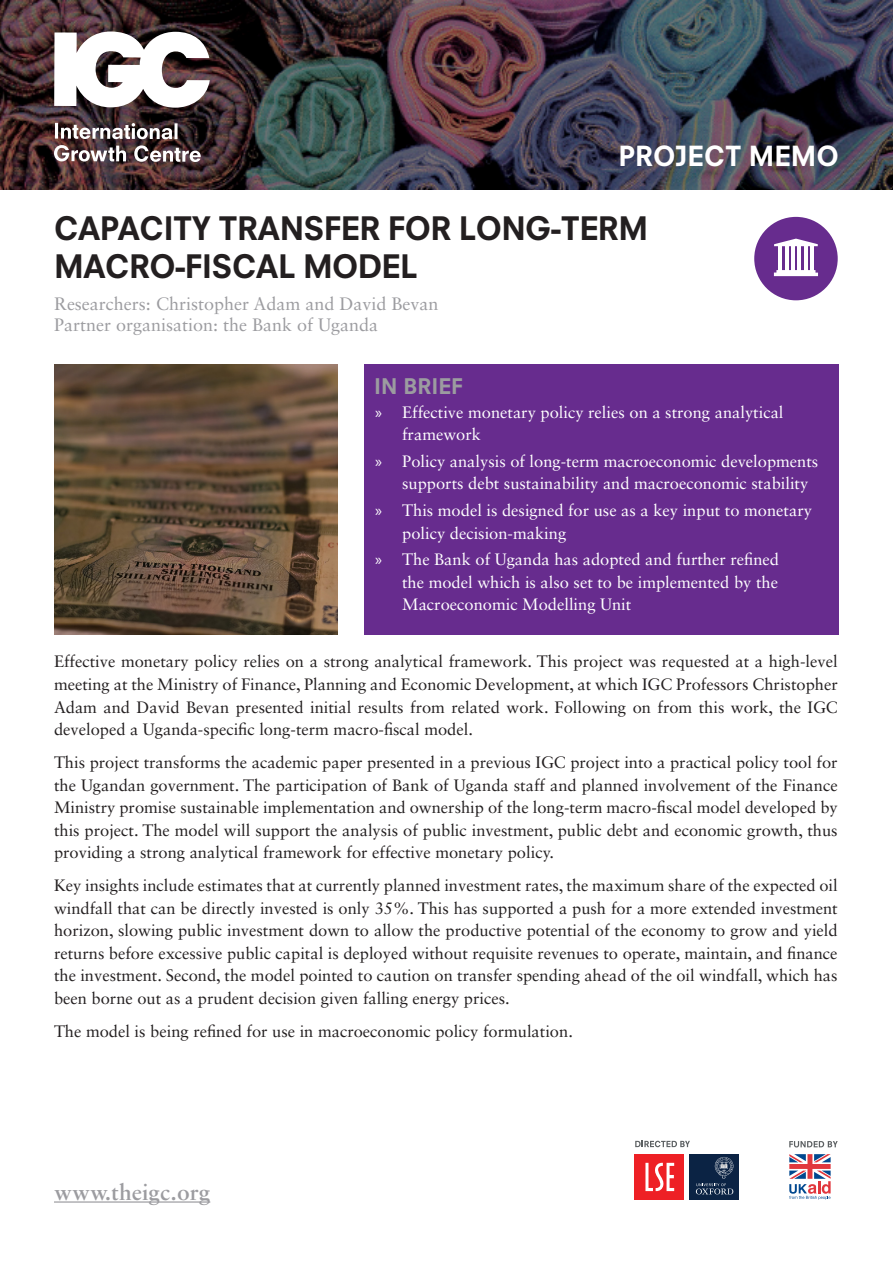
<style>
.page{position:relative;width:893px;height:1263px;background:#fff}
.page>*{position:absolute;margin:0;border:0;box-sizing:border-box;transform-origin:0 0}
.t1{font:800 31.5px "Neuzeit SLT Std";letter-spacing:-.02em;color:#231f20}
.Heading_3__subhead{font:800 27px "Neuzeit SLT Std";color:#fff}
.Heading_3__subhead-2{font:600 24px "Sabon MT Std";color:#9c9ca0}
.Heading_3__subhead-3{font:800 21px "Neuzeit SLT Std";color:#9c9ca0}
.t2{font:18px "Sabon LT Std";color:#9c9ca0}
.Body{font:16.5px/22.5px "Sabon LT Std";color:#231f20;text-align:justify}
.t3{font:16.5px/22.5px "Sabon LT Std";color:#fff}
.s1{font-family:"Myriad Pro"}
</style>
<div class="page">
<img style="left:0;top:0;width:893px;height:189px">
<svg style="left:54px;top:31px;width:156px;height:77px"></svg>
<svg style="left:54px;top:145px;width:147px;height:17px"></svg>
<svg style="left:55px;top:123px;width:123px;height:16px"></svg>
<div style="left:364px;top:364px;width:475px;height:270px;background:#672c8e"></div>
<img style="left:54px;top:365px;width:284px;height:269px">
<div style="left:754px;top:217px;width:84px;height:83px;background:#672c8e;border-radius:50%"></div>
<svg style="left:774px;top:270px;width:44px;height:6px"></svg>
<hr style="left:778px;top:245px;width:4px;height:26px;background:#fff">
<hr style="left:785px;top:245px;width:3px;height:26px;background:#fff">
<hr style="left:791px;top:245px;width:4px;height:26px;background:#fff">
<hr style="left:797px;top:245px;width:4px;height:26px;background:#fff">
<hr style="left:804px;top:245px;width:3px;height:26px;background:#fff">
<hr style="left:810px;top:245px;width:4px;height:26px;background:#fff">
<svg style="left:774px;top:239px;width:44px;height:7px"></svg>
<svg style="left:635px;top:1141px;width:55px;height:6px"></svg>
<div style="left:634px;top:1154px;width:50px;height:45px;background:#ee2025"></div>
<svg style="left:645px;top:1163px;width:29px;height:28px"></svg>
<div style="left:689px;top:1154px;width:50px;height:45px;background:#0b2344"></div>
<svg style="left:696px;top:1157px;width:37px;height:37px"></svg>
<svg style="left:789px;top:1141px;width:49px;height:6px"></svg>
<svg style="left:789px;top:1154px;width:42px;height:46px"></svg>
<hr style="left:54px;top:1201px;width:156px;height:1px;background:#9c9ca0">
<p class="Heading_3__subhead" style="left:618px;top:140px;width:222px">PROJECT MEMO</p>
<p class="t1" style="left:54px;top:209px;width:596px">CAPACITY TRANSFER FOR LONG-TERM</p>
<p class="t1" style="left:54px;top:247px;width:365px">MACRO-FISCAL MODEL</p>
<p class="t2" style="left:54px;top:293px;width:386px">Researchers: Christopher Adam and David Bevan</p>
<p class="t2" style="left:54px;top:314px;width:326px">Partner organisation: the Bank of Uganda</p>
<p class="Heading_3__subhead-3" style="left:374px;top:373px;width:90px">IN BRIEF</p>
<p class="t3" style="left:402px;top:400px;width:383px;text-indent:-27px"><span class="s1">»</span> Effective monetary policy relies on a strong analytical framework</p>
<p class="t3" style="left:402px;top:450px;width:418px;text-indent:-27px"><span class="s1">»</span> Policy analysis of long-term macroeconomic developments supports debt sustainability and macroeconomic stability</p>
<p class="t3" style="left:402px;top:499px;width:411px;text-indent:-27px"><span class="s1">»</span> This model is designed for use as a key input to monetary policy decision-making</p>
<p class="t3" style="left:402px;top:548px;width:378px;text-align:justify;text-indent:-27px"><span class="s1">»</span> The Bank of Uganda has adopted and further refined the model which is also set to be implemented by the Macroeconomic Modelling Unit</p>
<p class="Body" style="left:54px;top:650px;width:785px">Effective monetary policy relies on a strong analytical framework. This project was requested at a high-level meeting at the Ministry of Finance, Planning and Economic Development, at which IGC Professors Christopher Adam and David Bevan presented initial results from related work. Following on from this work, the IGC developed a Uganda-specific long-term macro-fiscal model.</p>
<p class="Body" style="left:54px;top:751px;width:785px">This project transforms the academic paper presented in a previous IGC project into a practical policy tool for the Ugandan government. The participation of Bank of Uganda staff and planned involvement of the Finance Ministry promise sustainable implementation and ownership of the long-term macro-fiscal model developed by this project. The model will support the analysis of public investment, public debt and economic growth, thus providing a strong analytical framework for effective monetary policy.</p>
<p class="Body" style="left:54px;top:874px;width:785px">Key insights include estimates that at currently planned investment rates, the maximum share of the expected oil windfall that can be directly invested is only 35%. This has supported a push for a more extended investment horizon, slowing public investment down to allow the productive potential of the economy to grow and yield returns before excessive public capital is deployed without requisite revenues to operate, maintain, and finance the investment. Second, the model pointed to caution on transfer spending ahead of the oil windfall, which has been borne out as a prudent decision given falling energy prices.</p>
<p class="Body" style="left:54px;top:1019px;width:520px">The model is being refined for use in macroeconomic policy formulation.</p>
<p class="Heading_3__subhead-2" style="left:54px;top:1177px;width:158px">www.theigc.org</p>
</div>
